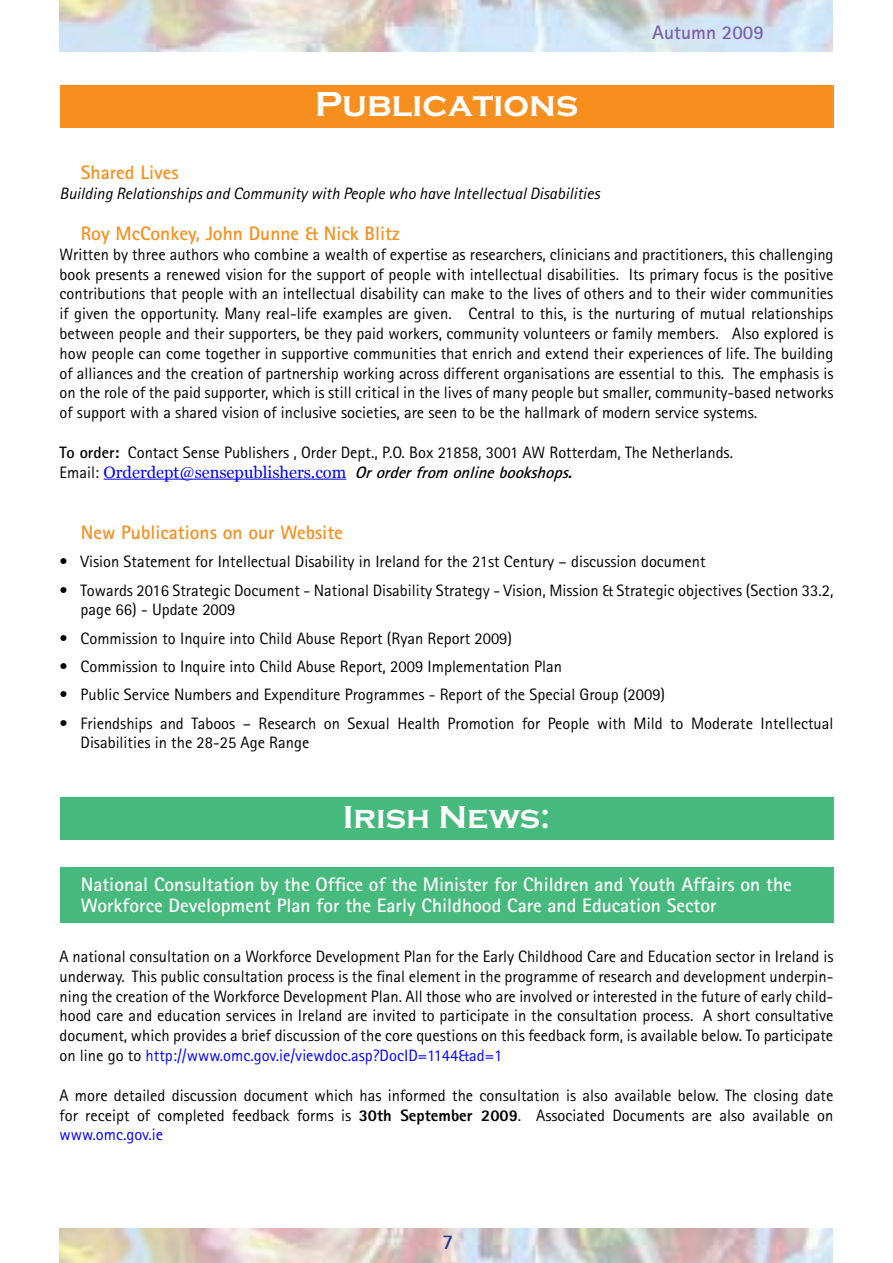
<style>
.page{position:relative;width:893px;height:1263px;background:#fff}
.page>*{position:absolute;margin:0;border:0;box-sizing:border-box;transform-origin:0 0}
.t1{font:700 36px "Copperplate T";color:#fff}
.t2{font:700 33px "Copperplate T";color:#fff}
.t3{font:700 21px "Rotis Sans Serif";color:#25408f}
.t4{font:700 19.5px/21.6px "Rotis Sans Serif";color:#fff}
.t5{font:700 19.5px "Rotis Sans Serif";color:#f78f1e}
.t6{font:700 19.5px "Rotis Sans Serif";color:#7c60a9}
.t7{font:16.5px/19.8px "Rotis Sans Serif";color:#000;text-align:justify}
.t8{font:italic 16.5px "Rotis Sans Serif";color:#000}
.t9{font:16.5px "Georgia";color:#00f}
.s1{font-weight:700}
.s2{font-family:"Rotis Sans Serif";color:#000}
.s3{font-family:"Rotis Sans Serif";font-weight:700;font-style:italic;color:#000}
.s4{color:#00f}
.s5{font-weight:800}
</style>
<div class="page">
<img style="left:60px;top:0;width:772px;height:52px">
<img style="left:60px;top:1228px;width:772px;height:35px">
<div style="left:60px;top:867px;width:773px;height:56px;background:#46ba7c"></div>
<div style="left:60px;top:85px;width:773px;height:43px;background:#f78f1e"></div>
<div style="left:60px;top:797px;width:773px;height:43px;background:#46ba7c"></div>
<hr style="left:104px;top:479px;width:242px;height:1px;background:#00f">
<h1 class="t1" style="left:315px;top:84px;width:265px">Publications</h1>
<p class="t6" style="left:652px;top:20px;width:113px">Autumn 2009</p>
<p class="t5" style="left:81px;top:160px;width:99px">Shared Lives</p>
<p class="t8" style="left:60px;top:183px;width:542px">Building Relationships and Community with People who have Intellectual Disabilities</p>
<p class="t5" style="left:81px;top:221px;width:320px">Roy McConkey, John Dunne &amp; Nick Blitz</p>
<p class="t7" style="left:60px;top:244px;width:775px">Written by three authors who combine a wealth of expertise as researchers, clinicians and practitioners, this challenging book presents a renewed vision for the support of people with intellectual disabilities. Its primary focus is the positive contributions that people with an intellectual disability can make to the lives of others and to their wider communities if given the opportunity. Many real-life examples are given. Central to this, is the nurturing of mutual relationships between people and their supporters, be they paid workers, community volunteers or family members. Also explored is how people can come together in supportive communities that enrich and extend their experiences of life. The building of alliances and the creation of partnership working across different organisations are essential to this. The emphasis is on the role of the paid supporter, which is still critical in the lives of many people but smaller, community-based networks of support with a shared vision of inclusive societies, are seen to be the hallmark of modern service systems.</p>
<p class="t7" style="left:60px;top:442px;width:675px"><span class="s1">To order:</span> Contact Sense Publishers , Order Dept., P.O. Box 21858, 3001 AW Rotterdam, The Netherlands.</p>
<p class="t9" style="left:60px;top:463px;width:519px"><span class="s2">Email:</span> Orderdept@sensepublishers.com <span class="s3">Ororderfrom onlinebookshops.</span></p>
<p class="t5" style="left:81px;top:520px;width:264px">New Publications on our Website</p>
<p class="t7" style="left:60px;top:552px;width:647px">• Vision Statement for Intellectual Disability in Ireland for the 21st Century – discussion document</p>
<p class="t7" style="left:81px;top:580px;width:754px;text-indent:-21px">• Towards 2016 Strategic Document - National Disability Strategy - Vision, Mission &amp; Strategic objectives (Section 33.2, page 66) - Update 2009</p>
<p class="t7" style="left:60px;top:628px;width:454px">• Commission to Inquire into Child Abuse Report (Ryan Report 2009)</p>
<p class="t7" style="left:60px;top:656px;width:504px">• Commission to Inquire into Child Abuse Report, 2009 Implementation Plan</p>
<p class="t7" style="left:60px;top:685px;width:607px">• Public Service Numbers and Expenditure Programmes - Report of the Special Group (2009)</p>
<p class="t7" style="left:81px;top:713px;width:754px;text-indent:-21px">• Friendships and Taboos – Research on Sexual Health Promotion for People with Mild to Moderate Intellectual<br>Disabilities in the 28-25 Age Range</p>
<h2 class="t2" style="left:343px;top:798px;width:209px">Irish News:</h2>
<p class="t4" style="left:81px;top:873px;width:712px">National Consultation by the Office of the Minister for Children and Youth Affairs on the<br>Workforce Development Plan for the Early Childhood Care and Education Sector</p>
<p class="t7" style="left:60px;top:946px;width:775px">A national consultation on a Workforce Development Plan for the Early Childhood Care and Education sector in Ireland is underway. This public consultation process is the final element in the programme of research and development underpin&shy;ning the creation of the Workforce Development Plan. All those who are involved or interested in the future of early child&shy;hood care and education services in Ireland are invited to participate in the consultation process. A short consultative document, which provides a brief discussion of the core questions on this feedback form, is available below. To participate on line go to <span class="s4">http://www.omc.gov.ie/viewdoc.asp?DocID=1144&amp;ad=1</span></p>
<p class="t7" style="left:60px;top:1085px;width:775px">A more detailed discussion document which has informed the consultation is also available below. The closing date for receipt of completed feedback forms is <span class="s5">30th September 2009</span>. Associated Documents are also available on <span class="s4">www.omc.gov.ie</span></p>
<p class="t3" style="left:442px;top:1228px;width:13px">7</p>
</div>
